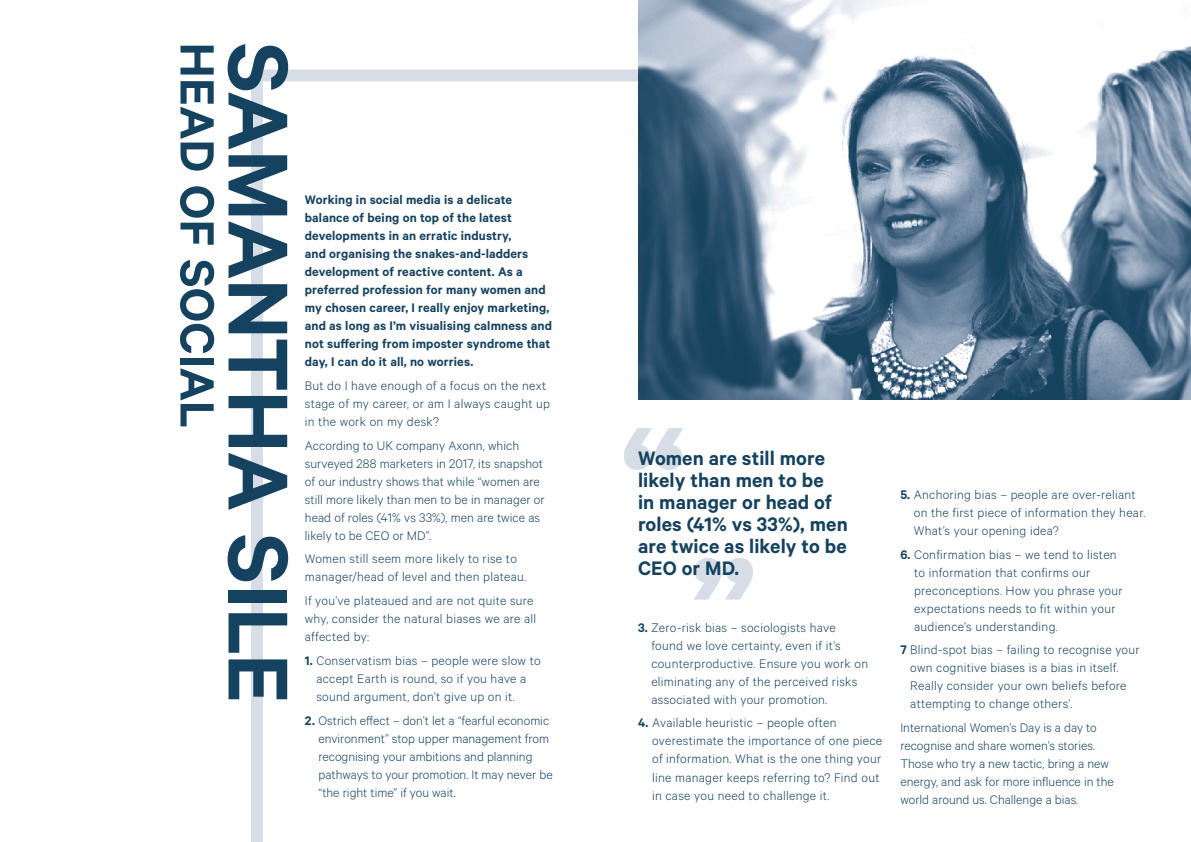
<style>
.page{position:relative;width:1191px;height:842px;background:#fff}
.page>*{position:absolute;margin:0;border:0;box-sizing:border-box;transform-origin:0 0}
.t1{font:600 95.5px "Calibre";letter-spacing:-.015em;color:#15425e}
.t2{font:600 54px "Calibre";color:#15425e}
.t3{font:600 22px/22px "Calibre";letter-spacing:.005em;color:#15425e}
.t4{font:300 14px/18px "Calibre";letter-spacing:.02em;color:#15425e}
.t5{font:600 14px/18px "Calibre";letter-spacing:.01em;color:#15425e}
.t6{font:300 14px/18px "Calibre";color:#15425e}
.s1{font-weight:600}
</style>
<div class="page">
<svg style="left:251px;top:69px;width:387px;height:773px"></svg>
<img style="left:638px;top:0;width:553px;height:400px">
<svg style="left:624px;top:428px;width:59px;height:42px"></svg>
<svg style="left:694px;top:558px;width:59px;height:42px"></svg>
<h2 class="t2" style="left:229px;top:43px;width:387px;rotate:90deg">HEAD OF SOCIAL</h2>
<h1 class="t1" style="left:315px;top:43px;width:662px;rotate:90deg">SAMANTHA SILE</h1>
<p class="t5" style="left:305px;top:191px;width:249px">Working in social media is a delicate balance of being on top of the latest developments in an erratic industry,<br>and organising the snakes-and-ladders development of reactive content. As a preferred profession for many women and my chosen career, I really enjoy marketing, and as long as I’m visualising calmness and not suffering from imposter syndrome that day, I can do it all, no worries.</p>
<p class="t4" style="left:305px;top:376px;width:247px">But do I have enough of a focus on the next stage of my career, or am I always caught up in the work on my desk?</p>
<p class="t4" style="left:305px;top:436px;width:241px">According to UK company Axonn, which surveyed 288 marketers in 2017, its snapshot of our industry shows that while “women are still more likely than men to be in manager or head of roles (41% vs 33%), men are twice as likely to be CEO or MD”.</p>
<p class="t4" style="left:305px;top:549px;width:223px">Women still seem more likely to rise to manager/head of level and then plateau.</p>
<p class="t4" style="left:305px;top:591px;width:233px">If you’ve plateaued and are not quite sure why, consider the natural biases we are all affected by:</p>
<p class="t4" style="left:316px;top:651px;width:226px;text-indent:-12px"><span class="s1">1.</span> Conservatism bias – people were slow to accept Earth is round, so if you have a sound argument, don’t give up on it.</p>
<p class="t6" style="left:318px;top:710px;width:236px;text-indent:-14px"><span class="s1">2.</span> Ostrich effect – don’t let a “fearful economic environment” stop upper management from recognising your ambitions and planning pathways to your promotion. It may never be “the right time” if you wait.</p>
<h3 class="t3" style="left:638px;top:447px;width:211px">Women are still more likely than men to be<br>in manager or head of roles (41% vs 33%), men are twice as likely to be<br>CEO or MD.</h3>
<p class="t4" style="left:651px;top:618px;width:218px;text-indent:-13px"><span class="s1">3.</span> Zero-risk bias – sociologists have found we love certainty, even if it’s counterproductive. Ensure you work on eliminating any of the perceived risks associated with your promotion.</p>
<p class="t4" style="left:652px;top:713px;width:232px;text-indent:-14px"><span class="s1">4.</span> Available heuristic – people often overestimate the importance of one piece of information. What is the one thing your line manager keeps referring to? Find out in case you need to challenge it.</p>
<p class="t4" style="left:913px;top:485px;width:233px;text-indent:-13px"><span class="s1">5.</span> Anchoring bias – people are over-reliant on the first piece of information they hear.<br>What’s your opening idea?</p>
<p class="t4" style="left:914px;top:545px;width:210px;text-indent:-14px"><span class="s1">6.</span> Confirmation bias – we tend to listen to information that confirms our preconceptions. How you phrase your expectations needs to fit within your audience’s understanding.</p>
<p class="t4" style="left:910px;top:640px;width:231px;text-indent:-10px"><span class="s1">7</span> Blind-spot bias – failing to recognise your own cognitive biases is a bias in itself.<br>Really consider your own beliefs before attempting to change others’.</p>
<p class="t6" style="left:900px;top:718px;width:215px">International Women’s Day is a day to recognise and share women’s stories.<br>Those who try a new tactic, bring a new energy, and ask for more influence in the world around us. Challenge a bias.</p>
</div>
